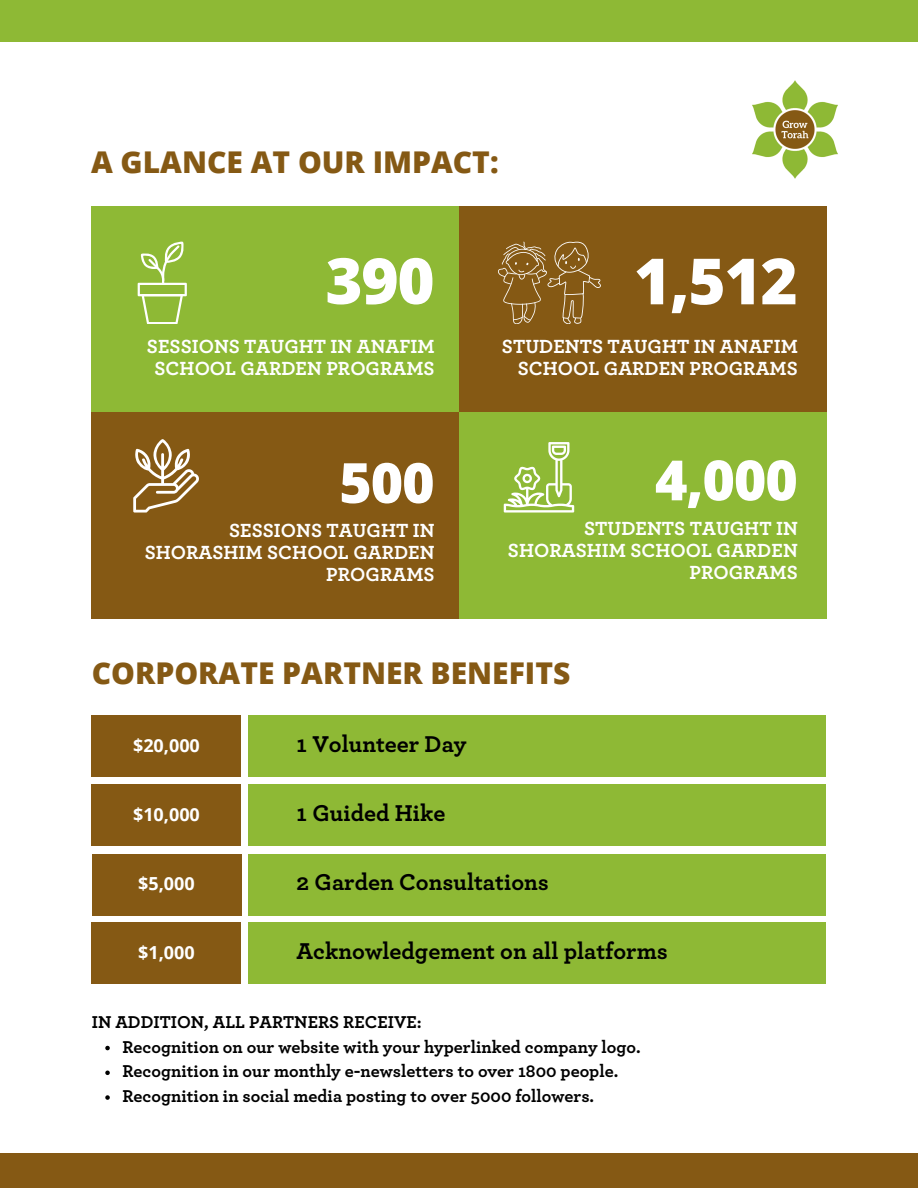
<style>
.page{position:relative;width:918px;height:1188px;background:#fff}
.page>*{position:absolute;margin:0;border:0;box-sizing:border-box;transform-origin:0 0}
.t1{font:800 63.75px "Open Sans";color:#fff}
.t2{font:800 63.6px "Open Sans";color:#fff}
.t3{font:800 55.5px "Open Sans";letter-spacing:-.02em;color:#fff}
.t4{font:800 30px "Open Sans";color:#855914}
.t5{font:700 24px "Archer";color:#000}
.t6{font:700 19.95px/21.8px "Archer";color:#fff;text-align:right}
.t7{font:700 18px "Archer";color:#000}
.t8{font:700 18px "Open Sans";color:#fff}
</style>
<div class="page">
<div style="left:0;top:0;width:918px;height:42px;background:#8eb935"></div>
<div style="left:92px;top:206px;width:367px;height:207px;background:#8eb935"></div>
<div style="left:92px;top:413px;width:367px;height:206px;background:#855914"></div>
<div style="left:459px;top:206px;width:367px;height:207px;background:#855914"></div>
<div style="left:459px;top:413px;width:367px;height:206px;background:#8eb935"></div>
<svg style="left:498px;top:242px;width:103px;height:82px"></svg>
<svg style="left:504px;top:442px;width:70px;height:71px"></svg>
<svg style="left:133px;top:439px;width:66px;height:73px"></svg>
<svg style="left:138px;top:242px;width:49px;height:82px"></svg>
<img style="left:752px;top:80px;width:86px;height:99px">
<div style="left:0;top:1154px;width:918px;height:34px;background:#855914"></div>
<div style="left:248px;top:715px;width:577px;height:62px;background:#8eb935"></div>
<div style="left:248px;top:784px;width:577px;height:62px;background:#8eb935"></div>
<div style="left:248px;top:854px;width:577px;height:62px;background:#8eb935"></div>
<div style="left:248px;top:922px;width:577px;height:62px;background:#8eb935"></div>
<div style="left:91px;top:784px;width:150px;height:62px;background:#855914"></div>
<div style="left:91px;top:715px;width:150px;height:62px;background:#855914"></div>
<div style="left:92px;top:854px;width:149px;height:62px;background:#855914"></div>
<div style="left:91px;top:922px;width:150px;height:62px;background:#855914"></div>
<svg style="left:105px;top:1046px;width:5px;height:4px"></svg>
<svg style="left:105px;top:1071px;width:5px;height:4px"></svg>
<svg style="left:105px;top:1095px;width:5px;height:5px"></svg>
<p class="t4" style="left:91px;top:141px;width:409px">A GLANCE AT OUR IMPACT:</p>
<p class="t2" style="left:325px;top:236px;width:111px">390</p>
<p class="t1" style="left:634px;top:236px;width:165px">1,512</p>
<p class="t6" style="left:502px;top:336px;width:297px">STUDENTS TAUGHT IN ANAFIM<br>SCHOOL GARDEN PROGRAMS</p>
<p class="t6" style="left:147px;top:336px;width:289px;text-align:center">SESSIONS TAUGHT IN ANAFIM<br>SCHOOL GARDEN PROGRAMS</p>
<p class="t3" style="left:339px;top:444px;width:97px">500</p>
<p class="t3" style="left:655px;top:441px;width:144px">4,000</p>
<p class="t6" style="left:145px;top:521px;width:291px">SESSIONS TAUGHT IN<br>SHORASHIM SCHOOL GARDEN<br>PROGRAMS</p>
<p class="t6" style="left:508px;top:519px;width:291px">STUDENTS TAUGHT IN<br>SHORASHIM SCHOOL GARDEN<br>PROGRAMS</p>
<p class="t4" style="left:92px;top:652px;width:480px">CORPORATE PARTNER BENEFITS</p>
<p class="t8" style="left:133px;top:733px;width:68px">$20,000</p>
<p class="t5" style="left:297px;top:733px;width:172px">1 Volunteer Day</p>
<p class="t8" style="left:133px;top:802px;width:68px">$10,000</p>
<p class="t5" style="left:297px;top:802px;width:150px">1 Guided Hike</p>
<p class="t8" style="left:138px;top:871px;width:58px">$5,000</p>
<p class="t5" style="left:297px;top:871px;width:254px">2 Garden Consultations</p>
<p class="t8" style="left:138px;top:940px;width:58px">$1,000</p>
<p class="t5" style="left:297px;top:940px;width:373px">Acknowledgement on all platforms</p>
<p class="t7" style="left:92px;top:1013px;width:331px">IN ADDITION, ALL PARTNERS RECEIVE:</p>
<p class="t7" style="left:122px;top:1038px;width:520px">Recognition on our website with your hyperlinked company logo.</p>
<p class="t7" style="left:122px;top:1063px;width:497px">Recognition in our monthly e-newsletters to over 1800 people.</p>
<p class="t7" style="left:122px;top:1088px;width:473px">Recognition in social media posting to over 5000 followers.</p>
</div>
